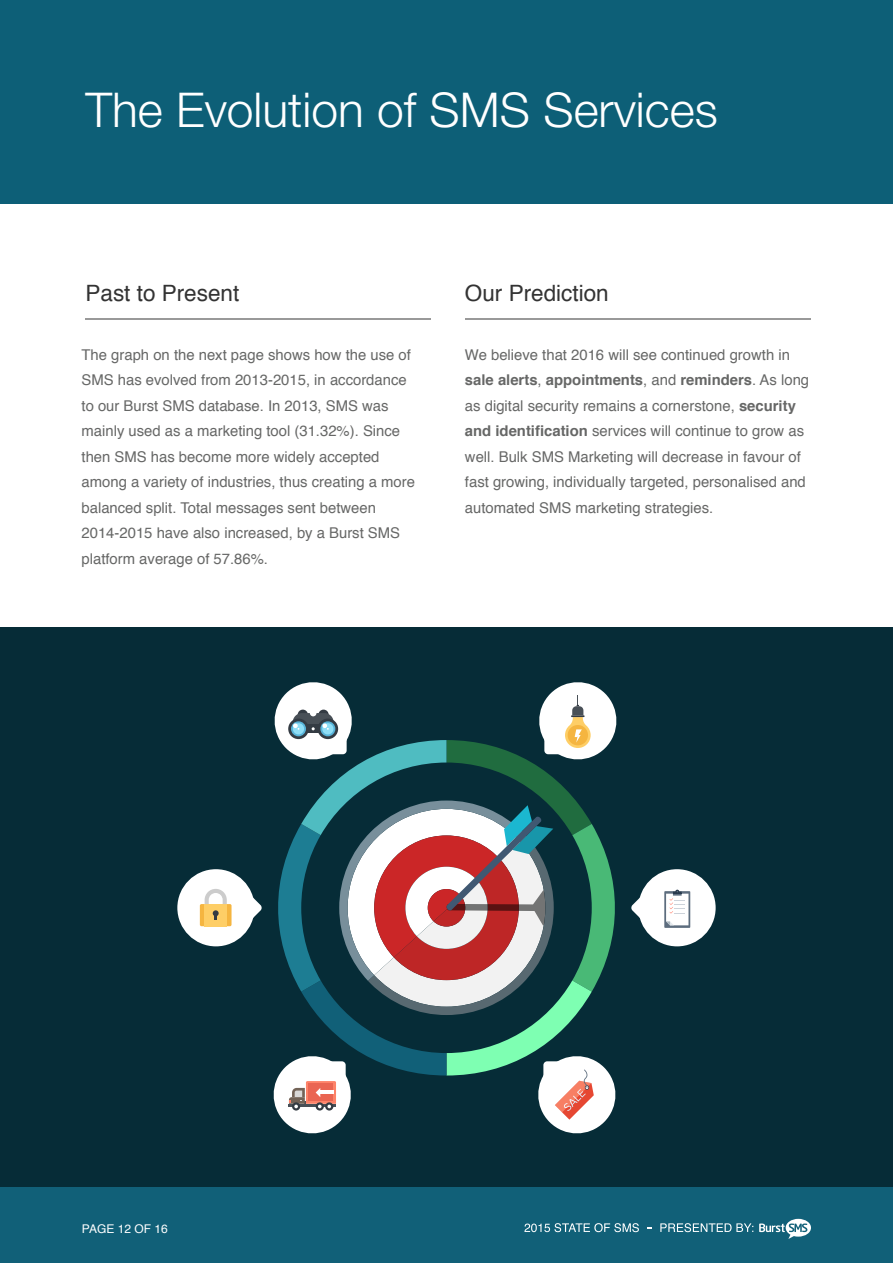
<style>
.page{position:relative;width:893px;height:1263px;background:#fff}
.page>*{position:absolute;margin:0;border:0;box-sizing:border-box;transform-origin:0 0}
.t1{font:300 48px "Helvetica Neue";color:#fff}
.t2{font:22.5px "Helvetica";color:#333}
.t3{font:14.85px/25.5px "Helvetica";color:#666766}
.t4{font:12px "Helvetica";color:#fff}
.s1{font-weight:700}
</style>
<div class="page">
<div style="left:0;top:627px;width:893px;height:561px;background:#062c37"></div>
<div style="left:638px;top:869px;width:78px;height:77px;background:#fff;border-radius:50%"></div>
<svg style="left:664px;top:891px;width:26px;height:37px"></svg>
<svg style="left:631px;top:883px;width:57px;height:49px"></svg>
<div style="left:177px;top:869px;width:78px;height:77px;background:#fff;border-radius:50%"></div>
<svg style="left:200px;top:904px;width:32px;height:22px"></svg>
<svg style="left:205px;top:883px;width:57px;height:49px"></svg>
<svg style="left:273px;top:682px;width:344px;height:452px"></svg>
<div style="left:0;top:1188px;width:893px;height:75px;background:#116078"></div>
<svg style="left:524px;top:1223px;width:115px;height:9px"></svg>
<svg style="left:759px;top:1219px;width:52px;height:20px"></svg>
<svg style="left:660px;top:1223px;width:93px;height:9px"></svg>
<div style="left:0;top:0;width:893px;height:203px;background:#0d5f77"></div>
<hr style="left:86px;top:318px;width:345px;height:1px;background:#999">
<hr style="left:465px;top:318px;width:346px;height:1px;background:#999">
<h1 class="t1" style="left:86px;top:71px;width:634px">The Evolution of SMS Services</h1>
<h2 class="t2" style="left:86px;top:276px;width:155px">Past to Present</h2>
<p class="t3" style="left:82px;top:342px;width:335px">The graph on the next page shows how the use of SMS has evolved from 2013-2015, in accordance to our Burst SMS database. In 2013, SMS was mainly used as a marketing tool (31.32%). Since then SMS has become more widely accepted among a variety of industries, thus creating a more balanced split. Total messages sent between 2014-2015 have also increased, by a Burst SMS platform average of 57.86%.</p>
<h2 class="t2" style="left:465px;top:276px;width:145px">Our Prediction</h2>
<p class="t3" style="left:465px;top:342px;width:346px">We believe that 2016 will see continued growth in <span class="s1">sale alerts</span>, <span class="s1">appointments</span>, and <span class="s1">reminders</span>. As long as digital security remains a cornerstone, <span class="s1">security and identification</span> services will continue to grow as well. Bulk SMS Marketing will decrease in favour of fast growing, individually targeted, personalised and automated SMS marketing strategies.</p>
<p class="t4" style="left:82px;top:1220px;width:87px">PAGE 12 OF 16</p>
</div>
